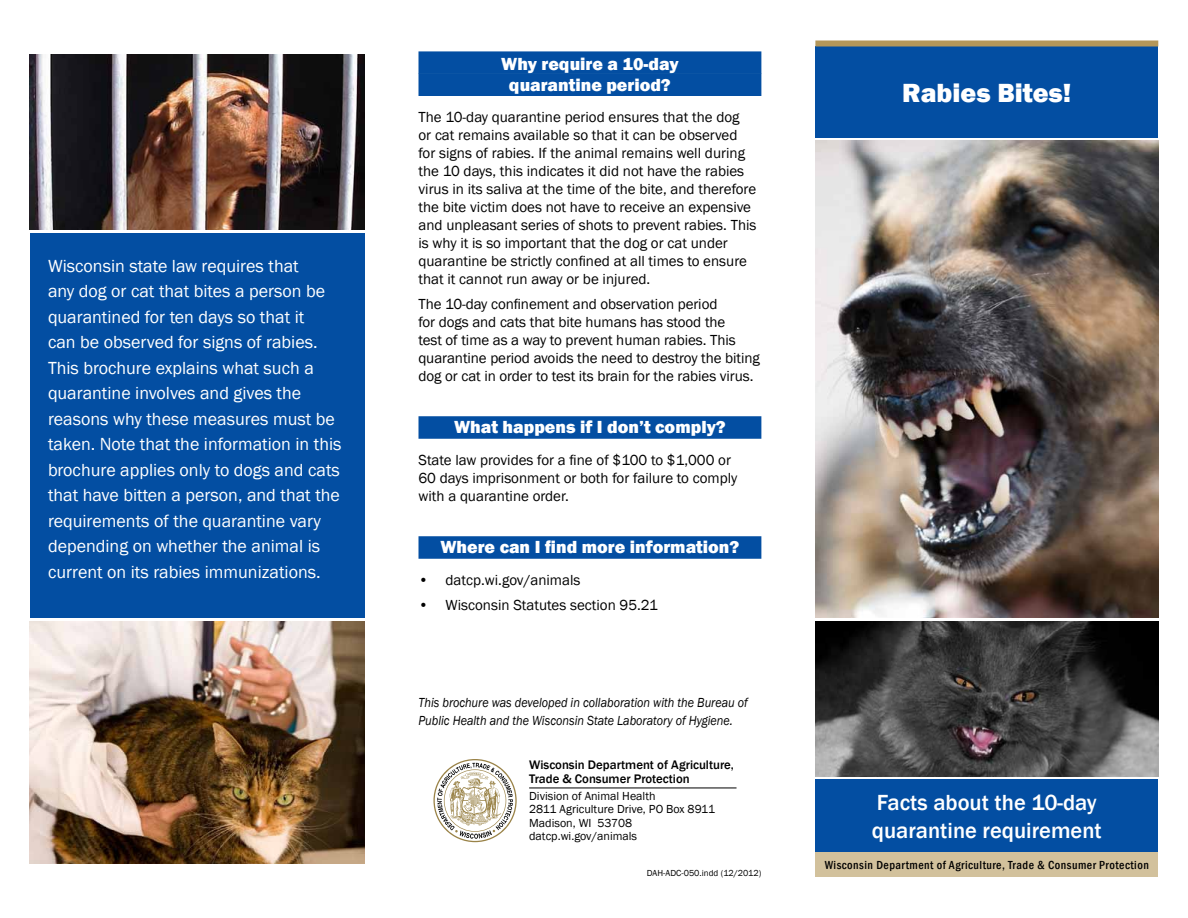
<style>
.page{position:relative;width:1188px;height:918px;background:#fff}
.page>*{position:absolute;margin:0;border:0;box-sizing:border-box;transform-origin:0 0}
.t1{font:800 27px "Franklin Gothic";color:#fff}
.t2{font:500 22.5px/28.5px "Franklin Gothic";color:#fff}
.t3{font:18px/25.5px "Franklin Gothic";color:#fff}
.t4{font:800 18px/21px "Franklin Gothic";color:#fff;text-align:center}
.t5{font:15px/18px "Franklin Gothic";color:#000}
.t6{font:italic 13.5px/18px "Franklin Gothic";color:#000;scale:.9 1}
.t7{font:500 12.75px/14.2px "Franklin Gothic";color:#000}
.t8{font:12px/13.5px "Franklin Gothic";color:#000}
.t9{font:500 condensed 12px "Franklin Gothic";letter-spacing:.04em;color:#000}
.t10{font:9px "Franklin Gothic";color:#000}
</style>
<div class="page">
<div style="left:30px;top:233px;width:335px;height:384px;background:#034ea2"></div>
<div style="left:418px;top:51px;width:343px;height:23px;background:#034ea2"></div>
<div style="left:418px;top:74px;width:343px;height:22px;background:#034ea2"></div>
<div style="left:418px;top:416px;width:343px;height:23px;background:#034ea2"></div>
<div style="left:418px;top:536px;width:343px;height:23px;background:#034ea2"></div>
<svg style="left:433px;top:759px;width:84px;height:83px"></svg>
<hr style="left:529px;top:788px;width:208px;height:1px;background:#000">
<img style="left:815px;top:141px;width:343px;height:477px">
<div style="left:815px;top:46px;width:343px;height:92px;background:#034ea2"></div>
<div style="left:815px;top:780px;width:343px;height:73px;background:#034ea2"></div>
<img style="left:815px;top:621px;width:343px;height:155px">
<img style="left:30px;top:621px;width:334px;height:243px">
<img style="left:30px;top:54px;width:334px;height:176px">
<div style="left:815px;top:853px;width:343px;height:24px;background:#d2c19c"></div>
<div style="left:815px;top:40px;width:343px;height:6px;background:#b4975a"></div>
<p class="t3" style="left:48px;top:253px;width:295px">Wisconsin state law requires that<br>any dog or cat that bites a person be quarantined for ten days so that it<br>can be observed for signs of rabies.<br>This brochure explains what such a quarantine involves and gives the reasons why these measures must be taken. Note that the information in this brochure applies only to dogs and cats that have bitten a person, and that the requirements of the quarantine vary depending on whether the animal is current on its rabies immunizations.</p>
<p class="t4" style="left:501px;top:53px;width:179px">Why require a 10-day quarantine period?</p>
<p class="t5" style="left:418px;top:108px;width:340px">The 10-day quarantine period ensures that the dog<br>or cat remains available so that it can be observed for signs of rabies. If the animal remains well during the 10 days, this indicates it did not have the rabies virus in its saliva at the time of the bite, and therefore the bite victim does not have to receive an expensive and unpleasant series of shots to prevent rabies. This is why it is so important that the dog or cat under quarantine be strictly confined at all times to ensure that it cannot run away or be injured.</p>
<p class="t5" style="left:418px;top:295px;width:343px">The 10-day confinement and observation period<br>for dogs and cats that bite humans has stood the<br>test of time as a way to prevent human rabies. This quarantine period avoids the need to destroy the biting dog or cat in order to test its brain for the rabies virus.</p>
<p class="t4" style="left:454px;top:417px;width:273px">What happens if I don’t comply?</p>
<p class="t5" style="left:418px;top:451px;width:320px">State law provides for a fine of $100 to $1,000 or<br>60 days imprisonment or both for failure to comply with a quarantine order.</p>
<p class="t4" style="left:440px;top:537px;width:300px">Where can I find more information?</p>
<p class="t5" style="left:418px;top:571px;width:164px">• datcp.wi.gov/animals</p>
<p class="t5" style="left:418px;top:596px;width:241px">• Wisconsin Statutes section 95.21</p>
<p class="t6" style="left:418px;top:694px;width:367px">This brochure was developed in collaboration with the Bureau of<br>Public Health and the Wisconsin State Laboratory of Hygiene.</p>
<p class="t7" style="left:529px;top:758px;width:206px">Wisconsin Department of Agriculture,<br>Trade &amp; Consumer Protection</p>
<p class="t8" style="left:529px;top:790px;width:187px">Division of Animal Health<br>2811 Agriculture Drive, PO Box 8911<br>Madison, WI 53708 datcp.wi.gov/animals</p>
<p class="t10" style="left:647px;top:868px;width:116px">DAH-ADC-050.indd (12/2012)</p>
<h1 class="t1" style="left:902px;top:75px;width:171px">Rabies Bites!</h1>
<h2 class="t2" style="left:872px;top:788px;width:231px">Facts about the 10-day quarantine requirement</h2>
<p class="t9" style="left:825px;top:857px;width:326px">Wisconsin Department of Agriculture, Trade &amp; Consumer Protection</p>
</div>
